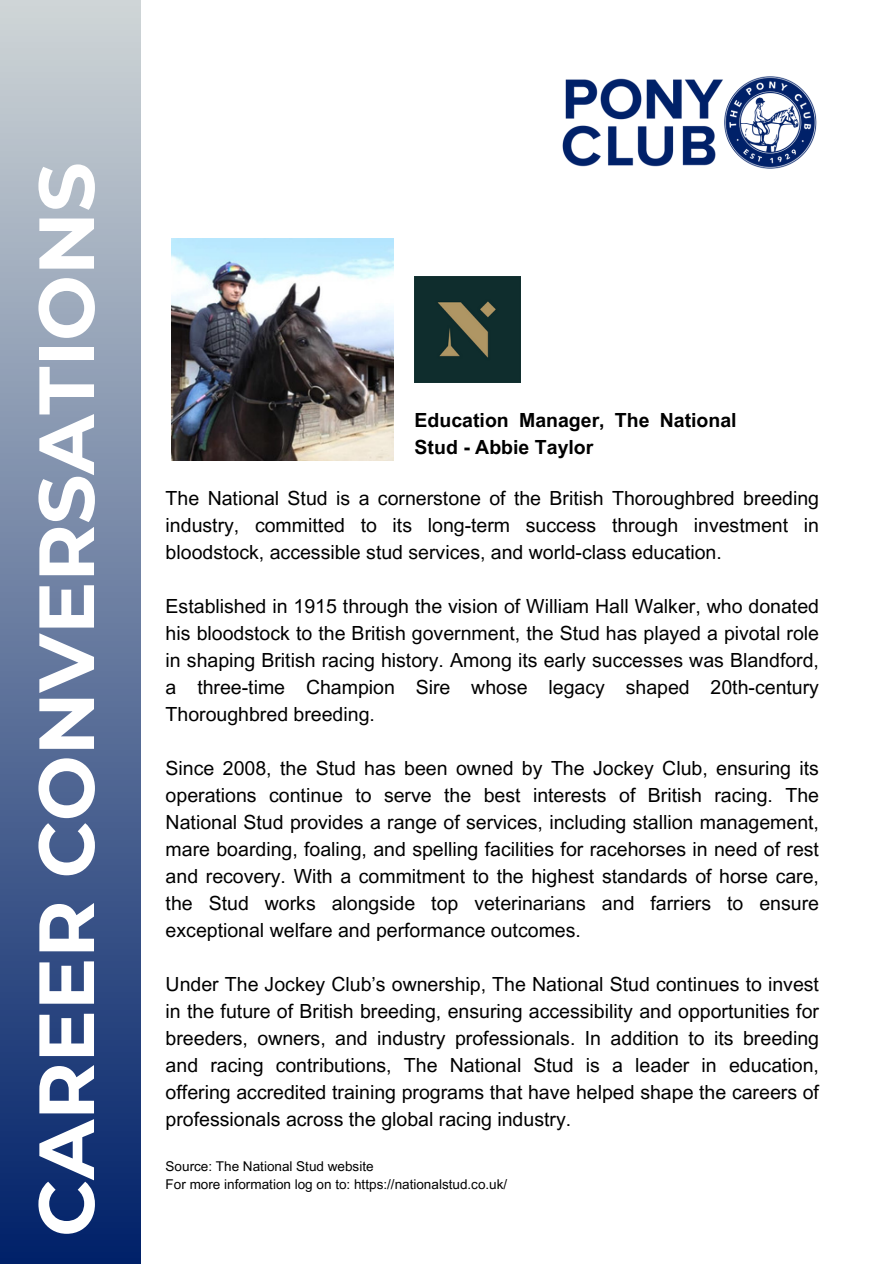
<style>
.page{position:relative;width:894px;height:1264px;background:#fff}
.page>*{position:absolute;margin:0;border:0;box-sizing:border-box;transform-origin:0 0}
.t1{font:700 78px "Montserrat";color:#fff}
.t2{font:19.5px/27px "Arial MT Pro";color:#000;text-align:justify}
.t3{font:700 19.5px/27px "Arial MT Pro";color:#000}
.t4{font:13.5px "Arial MT Pro";color:#000}
</style>
<div class="page">
<div style="left:0;top:0;width:140px;height:1263px;background:linear-gradient(to bottom,#cfd6d7,#002169)"></div>
<img style="left:562px;top:76px;width:255px;height:93px">
<img style="left:414px;top:276px;width:106px;height:106px">
<img style="left:171px;top:239px;width:222px;height:221px">
<h1 class="t1" style="left:18px;top:1236px;width:1076px;rotate:-90deg">CAREER CONVERSATIONS</h1>
<h3 class="t3" style="left:414px;top:408px;width:323px">Education Manager, The National<br>Stud - Abbie Taylor</h3>
<p class="t2" style="left:166px;top:487px;width:654px">The National Stud is a cornerstone of the British Thoroughbred breeding industry, committed to its long-term success through investment in bloodstock, accessible stud services, and world-class education.</p>
<p class="t2" style="left:166px;top:595px;width:654px">Established in 1915 through the vision of William Hall Walker, who donated his bloodstock to the British government, the Stud has played a pivotal role in shaping British racing history. Among its early successes was Blandford, a three-time Champion Sire whose legacy shaped 20th-century Thoroughbred breeding.</p>
<p class="t2" style="left:166px;top:757px;width:654px">Since 2008, the Stud has been owned by The Jockey Club, ensuring its operations continue to serve the best interests of British racing. The National Stud provides a range of services, including stallion management, mare boarding, foaling, and spelling facilities for racehorses in need of rest and recovery. With a commitment to the highest standards of horse care, the Stud works alongside top veterinarians and farriers to ensure exceptional welfare and performance outcomes.</p>
<h2 class="t2" style="left:166px;top:973px;width:654px">Under The Jockey Club’s ownership, The National Stud continues to invest in the future of British breeding, ensuring accessibility and opportunities for breeders, owners, and industry professionals. In addition to its breeding and racing contributions, The National Stud is a leader in education, offering accredited training programs that have helped shape the careers of professionals across the global racing industry.</h2>
<h3 class="t4" style="left:166px;top:1161px;width:209px">Source: The National Stud website</h3>
<h3 class="t4" style="left:166px;top:1179px;width:343px">For more information log on to: https://nationalstud.co.uk/</h3>
</div>
